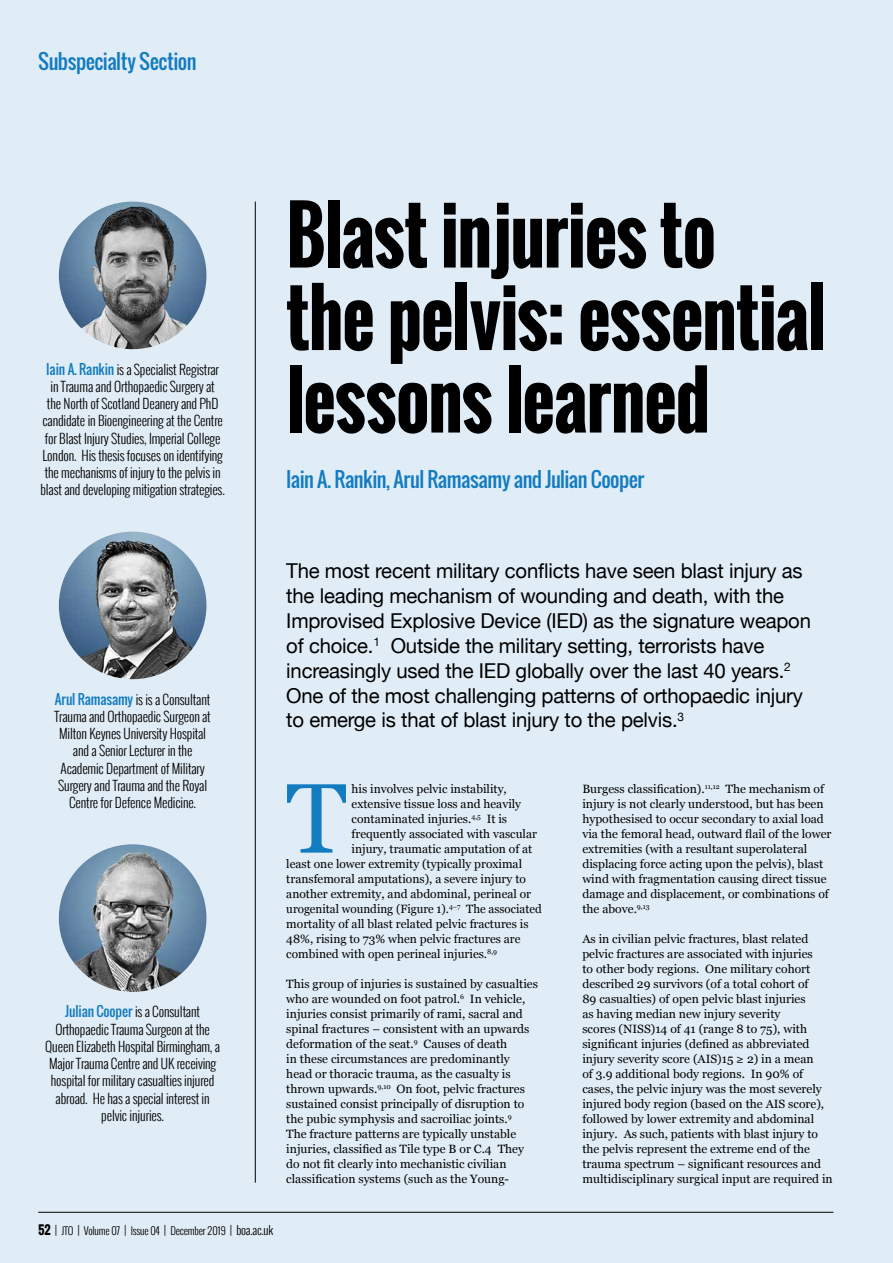
<style>
.page{position:relative;width:893px;height:1263px;background:#e1edf6}
.page>*{position:absolute;margin:0;border:0;box-sizing:border-box;transform-origin:0 0}
.t1{font:98.55px "Georgia";color:#137cc1}
.t2{font:700 76.5px/82.5px "Oswald";letter-spacing:-.01em;color:#000;scale:.93 1}
.t3{font:20.55px/24.9px "Helvetica Neue";letter-spacing:-.01em;color:#000}
.t4{font:20.25px "Oswald";letter-spacing:-.025em;color:#137cc1}
.t5{font:300 13.5px/17.2px "Oswald";letter-spacing:-.01em;color:#000;text-align:center}
.t6{font:12px/15px "Georgia";color:#000}
.t7{font:300 10.5px "Oswald";letter-spacing:-.02em;color:#000}
.s1{font-weight:400;color:#137cc1}
.s2{font-weight:700;font-size:12px}
.s3{font-size:12px}
</style>
<div class="page">
<hr style="left:38px;top:1212px;width:795px;height:1px;background:#000">
<img style="left:59px;top:532px;width:147px;height:147px;border-radius:74px">
<img style="left:59px;top:844px;width:147px;height:148px;border-radius:74px">
<hr style="left:255px;top:202px;width:1px;height:981px;background:#000">
<img style="left:59px;top:202px;width:147px;height:147px;border-radius:74px">
<h3 class="t4" style="left:38px;top:46px;width:160px">Subspecialty Section</h3>
<p class="t5" style="left:40px;top:360px;width:186px"><span class="s1">Iain A. Rankin</span> is a Specialist Registrar<br>in Trauma and Orthopaedic Surgery at<br>the North of Scotland Deanery and PhD candidate in Bioengineering at the Centre for Blast Injury Studies, Imperial College London. His thesis focuses on identifying the mechanisms of injury to the pelvis in blast and developing mitigation strategies.</p>
<h2 class="t2" style="left:286px;top:194px;width:582px">Blast injuries to<br>the pelvis: essential lessons learned</h2>
<h3 class="t4" style="left:286px;top:464px;width:360px">Iain A. Rankin, Arul Ramasamy and Julian Cooper</h3>
<p class="t5" style="left:54px;top:690px;width:158px"><span class="s1">Arul Ramasamy</span> is is a Consultant<br>Trauma and Orthopaedic Surgeon at<br>Milton Keynes University Hospital and a Senior Lecturer in the<br>Academic Department of Military<br>Surgery and Trauma and the Royal<br>Centre for Defence Medicine.</p>
<p class="t5" style="left:45px;top:1003px;width:176px"><span class="s1">Julian Cooper</span> is a Consultant Orthopaedic Trauma Surgeon at the Queen Elizabeth Hospital Birmingham, a Major Trauma Centre and UK receiving hospital for military casualties injured abroad. He has a special interest in pelvic injuries.</p>
<p class="t3" style="left:286px;top:559px;width:526px">The most recent military conflicts have seen blast injury as the leading mechanism of wounding and death, with the Improvised Explosive Device (IED) as the signature weapon of choice.<sup>1</sup> Outside the military setting, terrorists have increasingly used the IED globally over the last 40 years.<sup>2<br></sup>One of the most challenging patterns of orthopaedic injury to emerge is that of blast injury to the pelvis.<sup>3</sup></p>
<h1 class="t1" style="left:286px;top:747px;width:62px">T</h1>
<p class="t6" style="left:352px;top:780px;width:157px">his involves pelvic instability,</p>
<p class="t6" style="left:352px;top:795px;width:171px">extensive tissue loss and heavily</p>
<p class="t6" style="left:352px;top:810px;width:157px">contaminated injuries.<sup>4,5</sup> It is</p>
<p class="t6" style="left:352px;top:825px;width:187px">frequently associated with vascular</p>
<p class="t6" style="left:352px;top:840px;width:182px">injury, traumatic amputation of at</p>
<p class="t6" style="left:286px;top:855px;width:237px">least one lower extremity (typically proximal</p>
<p class="t6" style="left:286px;top:870px;width:241px">transfemoral amputations), a severe injury to</p>
<p class="t6" style="left:286px;top:885px;width:246px">another extremity, and abdominal, perineal or</p>
<p class="t6" style="left:286px;top:900px;width:257px">urogenital wounding (Figure 1).<sup>4–7</sup> The associated</p>
<p class="t6" style="left:286px;top:915px;width:244px">mortality of all blast related pelvic fractures is</p>
<p class="t6" style="left:286px;top:930px;width:236px">48%, rising to 73% when pelvic fractures are</p>
<p class="t6" style="left:286px;top:945px;width:212px">combined with open perineal injuries.<sup>8,9</sup></p>
<p class="t6" style="left:286px;top:975px;width:253px">This group of injuries is sustained by casualties who are wounded on foot patrol.<sup>6</sup> In vehicle, injuries consist primarily of rami, sacral and spinal fractures – consistent with an upwards deformation of the seat.<sup>9</sup> Causes of death<br>in these circumstances are predominantly head or thoracic trauma, as the casualty is thrown upwards.<sup>9,10</sup> On foot, pelvic fractures sustained consist principally of disruption to the pubic symphysis and sacroiliac joints.<sup>9<br></sup>The fracture patterns are typically unstable injuries, classified as Tile type B or C.4 They do not fit clearly into mechanistic civilian classification systems (such as the Young-</p>
<p class="t6" style="left:582px;top:780px;width:251px">Burgess classification).<sup>11,12</sup> The mechanism of injury is not clearly understood, but has been hypothesised to occur secondary to axial load via the femoral head, outward flail of the lower extremities (with a resultant superolateral displacing force acting upon the pelvis), blast wind with fragmentation causing direct tissue damage and displacement, or combinations of the above.<sup>9,13</sup></p>
<p class="t6" style="left:582px;top:930px;width:252px">As in civilian pelvic fractures, blast related pelvic fractures are associated with injuries<br>to other body regions. One military cohort described 29 survivors (of a total cohort of<br>89 casualties) of open pelvic blast injuries<br>as having median new injury severity<br>scores (NISS)14 of 41 (range 8 to 75), with significant injuries (defined as abbreviated injury severity score (AIS)15 ≥ 2) in a mean<br>of 3.9 additional body regions. In 90% of cases, the pelvic injury was the most severely injured body region (based on the AIS score), followed by lower extremity and abdominal injury. As such, patients with blast injury to the pelvis represent the extreme end of the trauma spectrum – significant resources and multidisciplinary surgical input are required in</p>
<p class="t7" style="left:38px;top:1223px;width:237px"><span class="s2">52</span> <span class="s3">|</span> JTO <span class="s3">|</span> Volume 07 <span class="s3">|</span> Issue 04 <span class="s3">|</span> December 2019 <span class="s3">| boa.ac.uk</span></p>
</div>
